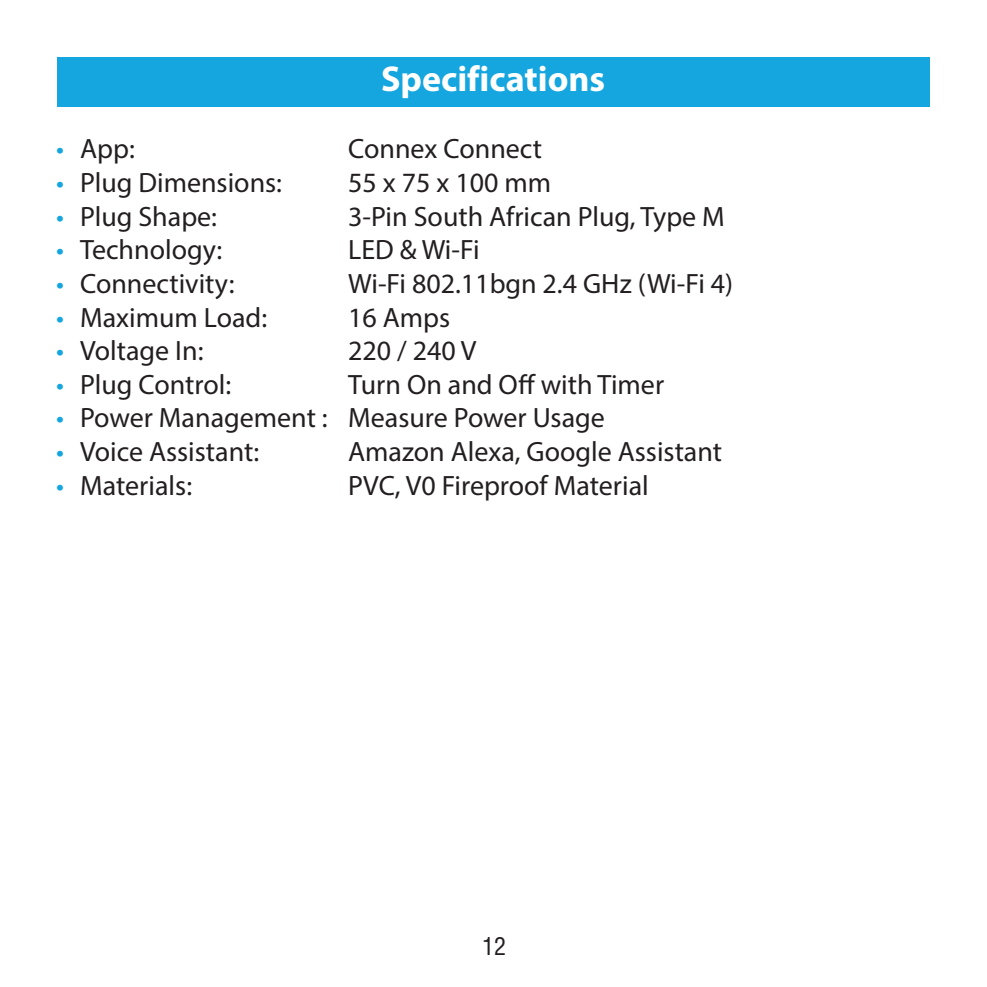
<style>
.page{position:relative;width:987px;height:987px;background:#fff}
.page>*{position:absolute;margin:0;border:0;box-sizing:border-box;transform-origin:0 0}
.t1{font:700 36px "Myriad Pro";color:#fff}
.t2{font:28px "Myriad Pro";color:#231f20}
.t3{font:condensed 24px "Helvetica LT Std";color:#231f20}
.s1{color:#16a6df}
</style>
<div class="page">
<div style="left:57px;top:57px;width:872px;height:50px;background:#16a6df"></div>
<p class="t1" style="left:381px;top:55px;width:226px">Specif ications</p>
<p class="t2" style="left:56px;top:132px;width:80px"><span class="s1">•</span> App:</p>
<p class="t2" style="left:348px;top:132px;width:195px">Connex Connect</p>
<p class="t2" style="left:56px;top:165px;width:227px"><span class="s1">•</span> Plug Dimensions:</p>
<p class="t2" style="left:348px;top:165px;width:204px">55 x 75 x 100 mm</p>
<p class="t2" style="left:56px;top:199px;width:162px"><span class="s1">•</span> Plug Shape:</p>
<p class="t2" style="left:348px;top:199px;width:378px">3-Pin South African Plug, Type M</p>
<p class="t2" style="left:56px;top:233px;width:168px"><span class="s1">•</span> Technology:</p>
<p class="t2" style="left:348px;top:233px;width:133px">LED &amp; Wi-Fi</p>
<p class="t2" style="left:56px;top:266px;width:180px"><span class="s1">•</span> Connectivity:</p>
<p class="t2" style="left:348px;top:266px;width:386px">Wi-Fi 802.11bgn 2.4 GHz (Wi-Fi 4)</p>
<p class="t2" style="left:56px;top:300px;width:213px"><span class="s1">•</span> Maximum Load:</p>
<p class="t2" style="left:348px;top:300px;width:104px">16 Amps</p>
<p class="t2" style="left:56px;top:333px;width:149px"><span class="s1">•</span> Voltage In:</p>
<p class="t2" style="left:348px;top:333px;width:130px">220 / 240 V</p>
<p class="t2" style="left:56px;top:367px;width:177px"><span class="s1">•</span> Plug Control:</p>
<p class="t2" style="left:348px;top:367px;width:317px">Turn On and Off with Timer</p>
<p class="t2" style="left:56px;top:401px;width:550px"><span class="s1">•</span> Power Management : Measure Power Usage</p>
<p class="t2" style="left:56px;top:434px;width:205px"><span class="s1">•</span> Voice Assistant:</p>
<p class="t2" style="left:348px;top:434px;width:375px">Amazon Alexa, Google Assistant</p>
<p class="t2" style="left:56px;top:468px;width:137px"><span class="s1">•</span> Materials:</p>
<p class="t2" style="left:348px;top:468px;width:302px">PVC, V0 Fireproof Material</p>
<p class="t3" style="left:482px;top:931px;width:25px">12</p>
</div>
